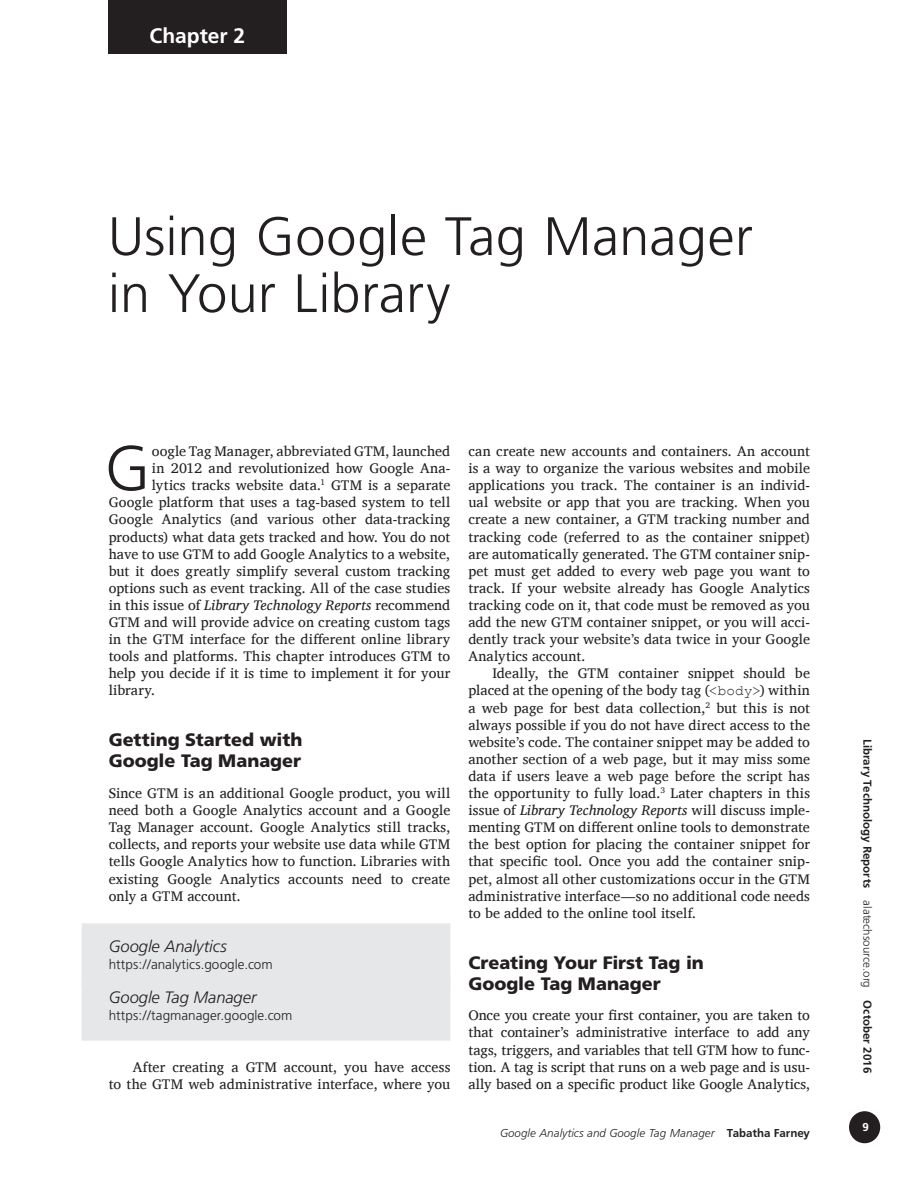
<style>
.page{position:relative;width:918px;height:1188px;background:#fff}
.page>*{position:absolute;margin:0;border:0;box-sizing:border-box;transform-origin:0 0}
.t1{font:300 63.3px "Frutiger";color:#231f20}
.t2{font:300 54px/57px "Frutiger";letter-spacing:.005em;color:#231f20}
.t3{font:700 21px "Frutiger";color:#fff}
.t4{font:900 18px/21px "Frutiger";color:#231f20}
.t5{font:italic 300 16.5px "Frutiger";letter-spacing:-.005em;color:#231f20}
.t6{font:14.25px/17.1px "Charis SIL";letter-spacing:.005em;color:#231f20;text-align:justify}
.t7{font:italic 14.25px "Charis SIL";letter-spacing:.01em;color:#231f20}
.t8{font:300 13.5px "Frutiger";letter-spacing:.005em;color:#231f20}
.t9{font:12px "Frugal Sans Bold DTC";color:#231f20}
.t10{font:12px "Frugal Sans Light Italic DTC";color:#231f20}
.t11{font:12px "Frugal Sans Bold DTC";color:#fff}
.s1{font-style:normal}
.s2{font-family:"Courier New"}
.s3{font-style:italic}
.s4{font-family:"Frugal Sans Bold DTC"}
.s5{font-family:"Frugal Sans Light DTC"}
</style>
<div class="page">
<div style="left:108px;top:0;width:179px;height:54px;background:#231f20"></div>
<div style="left:850px;top:1112px;width:29px;height:31px;background:#231f20;border-radius:50%"></div>
<div style="left:849px;top:1111px;width:31px;height:32px;border:2px solid #231f20;border-radius:50%"></div>
<div style="left:82px;top:923px;width:368px;height:66px;background:#e6e7e9"></div>
<div style="left:82px;top:975px;width:368px;height:66px;background:#e6e7e9"></div>
<h3 class="t3" style="left:150px;top:24px;width:97px">Chapter 2</h3>
<h2 class="t2" style="left:108px;top:209px;width:646px">Using Google Tag Manager in Your Library</h2>
<h1 class="t1" style="left:105px;top:433px;width:47px">G</h1>
<p class="t6" style="left:152px;top:443px;width:300px">oogle Tag Manager, abbreviated GTM, launched</p>
<p class="t6" style="left:152px;top:460px;width:300px">in 2012 and revolutionized how Google Ana-</p>
<p class="t6" style="left:152px;top:477px;width:300px">lytics tracks website data.<sup>1</sup> GTM is a separate</p>
<p class="t6" style="left:109px;top:494px;width:343px">Google platform that uses a tag-based system to tell</p>
<p class="t6" style="left:109px;top:511px;width:343px">Google Analytics (and various other data-tracking</p>
<p class="t6" style="left:109px;top:528px;width:343px">products) what data gets tracked and how. You do not</p>
<p class="t6" style="left:109px;top:545px;width:343px">have to use GTM to add Google Analytics to a website,</p>
<p class="t6" style="left:109px;top:562px;width:343px">but it does greatly simplify several custom tracking</p>
<p class="t6" style="left:109px;top:579px;width:343px">options such as event tracking. All of the case studies</p>
<p class="t7" style="left:109px;top:597px;width:343px"><span class="s1">in this issue of</span> Library Technology Reports <span class="s1">recommend</span></p>
<p class="t6" style="left:109px;top:614px;width:343px">GTM and will provide advice on creating custom tags</p>
<p class="t6" style="left:109px;top:631px;width:343px">in the GTM interface for the different online library</p>
<p class="t6" style="left:109px;top:648px;width:343px">tools and platforms. This chapter introduces GTM to</p>
<p class="t6" style="left:109px;top:665px;width:343px">help you decide if it is time to implement it for your</p>
<p class="t6" style="left:109px;top:682px;width:48px">library.</p>
<p class="t4" style="left:109px;top:730px;width:195px">Getting Started with<br>Google Tag Manager</p>
<p class="t6" style="left:109px;top:785px;width:343px">Since GTM is an additional Google product, you will need both a Google Analytics account and a Google Tag Manager account. Google Analytics still tracks, collects, and reports your website use data while GTM tells Google Analytics how to function. Libraries with existing Google Analytics accounts need to create only a GTM account.</p>
<p class="t5" style="left:109px;top:937px;width:120px">Google Analytics</p>
<p class="t8" style="left:109px;top:957px;width:166px">https://analytics.google.com</p>
<p class="t5" style="left:109px;top:988px;width:149px">Google Tag Manager</p>
<p class="t8" style="left:109px;top:1008px;width:185px">https://tagmanager.google.com</p>
<p class="t6" style="left:109px;top:1058px;width:343px;text-align:right">After creating a GTM account, you have access<br>to the GTM web administrative interface, where you</p>
<p class="t6" style="left:468px;top:443px;width:343px">can create new accounts and containers. An account is a way to organize the various websites and mobile applications you track. The container is an individ&shy;ual website or app that you are tracking. When you create a new container, a GTM tracking number and tracking code (referred to as the container snippet) are automatically generated. The GTM container snip&shy;pet must get added to every web page you want to track. If your website already has Google Analytics tracking code on it, that code must be removed as you add the new GTM container snippet, or you will acci&shy;dently track your website’s data twice in your Google Analytics account.</p>
<p class="t6" style="left:468px;top:665px;width:343px;text-indent:24px">Ideally, the GTM container snippet should be placed at the opening of the body tag (<span class="s2">&lt;body&gt;</span>) within a web page for best data collection,<sup>2</sup> but this is not always possible if you do not have direct access to the website’s code. The container snippet may be added to another section of a web page, but it may miss some data if users leave a web page before the script has the opportunity to fully load.<sup>3</sup> Later chapters in this issue of <span class="s3">Library Technology Reports</span> will discuss imple&shy;menting GTM on different online tools to demonstrate the best option for placing the container snippet for that specific tool. Once you add the container snip&shy;pet, almost all other customizations occur in the GTM administrative interface—so no additional code needs to be added to the online tool itself.</p>
<p class="t4" style="left:468px;top:952px;width:237px">Creating Your First Tag in<br>Google Tag Manager</p>
<p class="t6" style="left:468px;top:1007px;width:343px">Once you create your first container, you are taken to that container’s administrative interface to add any tags, triggers, and variables that tell GTM how to func&shy;tion. A tag is script that runs on a web page and is usu&shy;ally based on a specific product like Google Analytics,</p>
<p class="t10" style="left:500px;top:1126px;width:311px">Google Analytics and Google Tag Manager <span class="s4">Tabatha Farney</span></p>
<p class="t9" style="left:874px;top:739px;width:336px;rotate:90deg">Library Technology Reports <span class="s5">alatechsource.org</span> October 2016</p>
<p class="t11" style="left:862px;top:1120px;width:8px">9</p>
</div>
